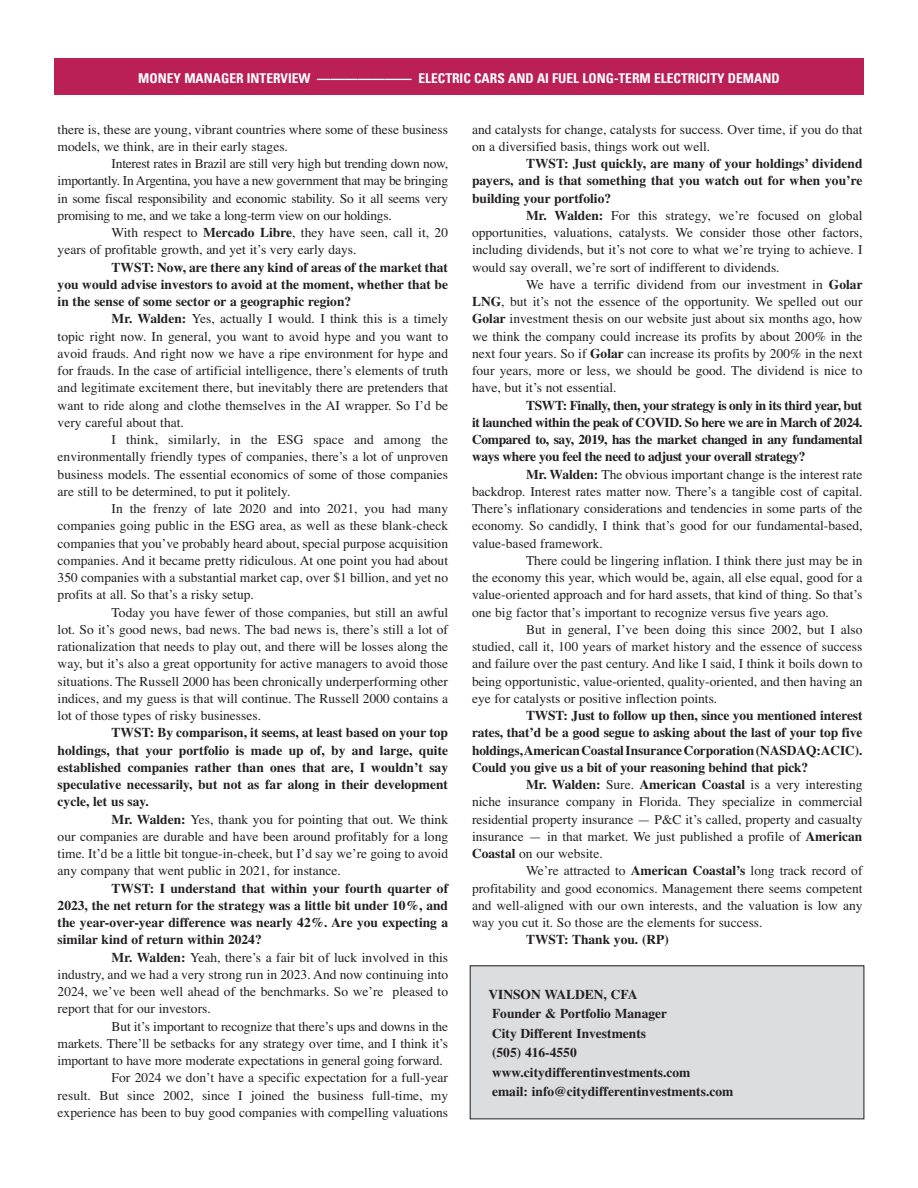
<style>
.page{position:relative;width:918px;height:1188px;background:#fff}
.page>*{position:absolute;margin:0;border:0;box-sizing:border-box;transform-origin:0 0}
.Body_Text{font:13.5px/17.2px "Times";color:#231f20;text-align:justify}
.Body_Text-2{font:700 13.5px/17.2px "Times";color:#231f20;text-align:justify}
.t1{font:700 condensed 13.5px "Univers LT";color:#fff}
.s1{font-weight:700}
</style>
<div class="page">
<div style="left:54px;top:58px;width:810px;height:36px;background:#ba2056"></div>
<div style="left:470px;top:966px;width:394px;height:153px;background:#dcdddf"></div>
<p class="t1" style="left:138px;top:70px;width:643px">MONEY MANAGER INTERVIEW ——————— ELECTRIC CARS AND AI FUEL LONG-TERM ELECTRICITY DEMAND</p>
<p class="Body_Text" style="left:58px;top:121px;width:392px">there is, these are young, vibrant countries where some of these business models, we think, are in their early stages.</p>
<p class="Body_Text" style="left:58px;top:156px;width:392px;text-indent:54px">Interest rates in Brazil are still very high but trending down now, importantly. In Argentina, you have a new government that may be bringing in some fiscal responsibility and economic stability. So it all seems very promising to me, and we take a long-term view on our holdings.</p>
<p class="Body_Text" style="left:58px;top:225px;width:392px;text-indent:54px">With respect to <span class="s1">Mercado Libre</span>, they have seen, call it, 20 years of profitable growth, and yet it’s very early days.</p>
<p class="Body_Text-2" style="left:58px;top:259px;width:392px;text-indent:54px">TWST: Now, are there any kind of areas of the market that you would advise investors to avoid at the moment, whether that be in the sense of some sector or a geographic region?</p>
<p class="Body_Text" style="left:58px;top:311px;width:392px;text-indent:54px"><span class="s1">Mr. Walden:</span> Yes, actually I would. I think this is a timely topic right now. In general, you want to avoid hype and you want to avoid frauds. And right now we have a ripe environment for hype and for frauds. In the case of artificial intelligence, there’s elements of truth and legitimate excitement there, but inevitably there are pretenders that want to ride along and clothe themselves in the AI wrapper. So I’d be very careful about that.</p>
<p class="Body_Text" style="left:58px;top:432px;width:392px;text-indent:54px">I think, similarly, in the ESG space and among the environmentally friendly types of companies, there’s a lot of unproven business models. The essential economics of some of those companies are still to be determined, to put it politely.</p>
<p class="Body_Text" style="left:58px;top:501px;width:392px;text-indent:54px">In the frenzy of late 2020 and into 2021, you had many companies going public in the ESG area, as well as these blank-check companies that you’ve probably heard about, special purpose acquisition companies. And it became pretty ridiculous. At one point you had about 350 companies with a substantial market cap, over $1 billion, and yet no profits at all. So that’s a risky setup.</p>
<p class="Body_Text" style="left:58px;top:604px;width:392px;text-indent:54px">Today you have fewer of those companies, but still an awful lot. So it’s good news, bad news. The bad news is, there’s still a lot of rationalization that needs to play out, and there will be losses along the way, but it’s also a great opportunity for active managers to avoid those situations. The Russell 2000 has been chronically underperforming other indices, and my guess is that will continue. The Russell 2000 contains a lot of those types of risky businesses.</p>
<p class="Body_Text-2" style="left:58px;top:725px;width:392px;text-indent:54px">TWST: By comparison, it seems, at least based on your top holdings, that your portfolio is made up of, by and large, quite established companies rather than ones that are, I wouldn’t say speculative necessarily, but not as far along in their development cycle, let us say.</p>
<p class="Body_Text" style="left:58px;top:811px;width:392px;text-indent:54px"><span class="s1">Mr. Walden:</span> Yes, thank you for pointing that out. We think our companies are durable and have been around profitably for a long time. It’d be a little bit tongue-in-cheek, but I’d say we’re going to avoid any company that went public in 2021, for instance.</p>
<p class="Body_Text-2" style="left:58px;top:880px;width:392px;text-indent:54px">TWST: I understand that within your fourth quarter of 2023, the net return for the strategy was a little bit under 10%, and the year-over-year difference was nearly 42%. Are you expecting a similar kind of return within 2024?</p>
<p class="Body_Text" style="left:58px;top:949px;width:392px;text-indent:54px"><span class="s1">Mr. Walden:</span> Yeah, there’s a fair bit of luck involved in this industry, and we had a very strong run in 2023. And now continuing into 2024, we’ve been well ahead of the benchmarks. So we’re pleased to report that for our investors.</p>
<p class="Body_Text" style="left:58px;top:1018px;width:392px;text-indent:54px">But it’s important to recognize that there’s ups and downs in the markets. There’ll be setbacks for any strategy over time, and I think it’s important to have more moderate expectations in general going forward.</p>
<p class="Body_Text" style="left:58px;top:1070px;width:392px;text-indent:54px">For 2024 we don’t have a specific expectation for a full-year result. But since 2002, since I joined the business full-time, my experience has been to buy good companies with compelling valuations</p>
<p class="Body_Text" style="left:472px;top:121px;width:392px">and catalysts for change, catalysts for success. Over time, if you do that on a diversified basis, things work out well.</p>
<p class="Body_Text-2" style="left:472px;top:156px;width:392px;text-indent:54px">TWST: Just quickly, are many of your holdings’ dividend payers, and is that something that you watch out for when you’re building your portfolio?</p>
<p class="Body_Text" style="left:472px;top:208px;width:392px;text-indent:54px"><span class="s1">Mr. Walden:</span> For this strategy, we’re focused on global opportunities, valuations, catalysts. We consider those other factors, including dividends, but it’s not core to what we’re trying to achieve. I would say overall, we’re sort of indifferent to dividends.</p>
<p class="Body_Text" style="left:472px;top:277px;width:392px;text-indent:54px">We have a terrific dividend from our investment in <span class="s1">Golar LNG</span>, but it’s not the essence of the opportunity. We spelled out our <span class="s1">Golar</span> investment thesis on our website just about six months ago, how we think the company could increase its profits by about 200% in the next four years. So if <span class="s1">Golar</span> can increase its profits by 200% in the next four years, more or less, we should be good. The dividend is nice to have, but it’s not essential.</p>
<p class="Body_Text-2" style="left:472px;top:397px;width:392px;text-indent:54px">TSWT: Finally, then, your strategy is only in its third year, but it launched within the peak of COVID. So here we are in March of 2024.<br>Compared to, say, 2019, has the market changed in any fundamental ways where you feel the need to adjust your overall strategy?</p>
<p class="Body_Text" style="left:472px;top:466px;width:392px;text-indent:54px"><span class="s1">Mr. Walden:</span> The obvious important change is the interest rate backdrop. Interest rates matter now. There’s a tangible cost of capital.<br>There’s inflationary considerations and tendencies in some parts of the economy. So candidly, I think that’s good for our fundamental-based, value-based framework.</p>
<p class="Body_Text" style="left:472px;top:553px;width:392px;text-indent:54px">There could be lingering inflation. I think there just may be in the economy this year, which would be, again, all else equal, good for a value-oriented approach and for hard assets, that kind of thing. So that’s one big factor that’s important to recognize versus five years ago.</p>
<p class="Body_Text" style="left:472px;top:622px;width:392px;text-indent:54px">But in general, I’ve been doing this since 2002, but I also studied, call it, 100 years of market history and the essence of success and failure over the past century. And like I said, I think it boils down to being opportunistic, value-oriented, quality-oriented, and then having an eye for catalysts or positive inflection points.</p>
<p class="Body_Text-2" style="left:472px;top:708px;width:392px;text-indent:54px">TWST: Just to follow up then, since you mentioned interest rates, that’d be a good segue to asking about the last of your top five holdings, American Coastal Insurance Corporation (NASDAQ:ACIC).<br>Could you give us a bit of your reasoning behind that pick?</p>
<p class="Body_Text" style="left:472px;top:777px;width:392px;text-indent:54px"><span class="s1">Mr. Walden:</span> Sure. <span class="s1">American Coastal</span> is a very interesting niche insurance company in Florida. They specialize in commercial residential property insurance — P&amp;C it’s called, property and casualty insurance — in that market. We just published a profile of <span class="s1">American Coastal</span> on our website.</p>
<p class="Body_Text" style="left:472px;top:863px;width:392px;text-indent:54px">We’re attracted to <span class="s1">American Coastal’s</span> long track record of profitability and good economics. Management there seems competent and well-aligned with our own interests, and the valuation is low any way you cut it. So those are the elements for success.</p>
<p class="Body_Text-2" style="left:526px;top:932px;width:145px">TWST: Thank you. (RP)</p>
<p class="Body_Text-2" style="left:488px;top:986px;width:151px">VINSON WALDEN, CFA</p>
<p class="Body_Text-2" style="left:492px;top:1006px;width:177px">Founder &amp; Portfolio Manager</p>
<p class="Body_Text-2" style="left:492px;top:1025px;width:156px">City Different Investments</p>
<p class="Body_Text-2" style="left:492px;top:1045px;width:86px">(505) 416-4550</p>
<p class="Body_Text-2" style="left:492px;top:1064px;width:200px">www.citydifferentinvestments.com</p>
<p class="Body_Text-2" style="left:492px;top:1084px;width:243px">email: info@citydifferentinvestments.com</p>
</div>
